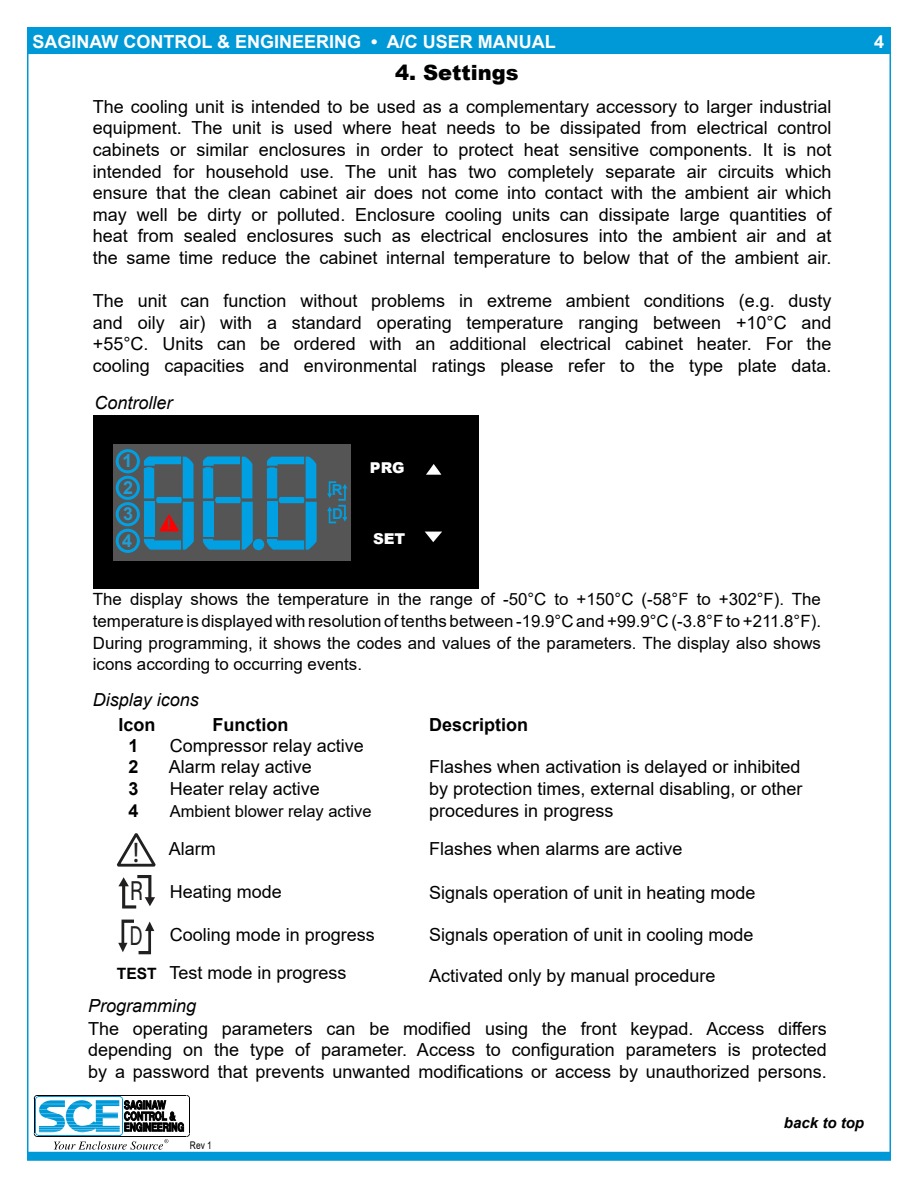
<style>
.page{position:relative;width:918px;height:1188px;background:#fff}
.page>*{position:absolute;margin:0;border:0;box-sizing:border-box;transform-origin:0 0}
.t1{font:28.5px "Myriad Pro";color:#221f1f}
.t2{font:27px/44.8px "Acumin Pro";color:#221f1f;scale:.77 1}
.t3{font:900 21px "Arial";color:#000}
.t4{font:18px/21.6px "Arial";color:#000;text-align:justify}
.t5{font:700 18px "Arial";color:#fff}
.t6{font:italic 18px "Arial";color:#000}
.t7{font:700 18px/21.6px "Arial";color:#000;text-align:justify}
.t8{font:700 17.85px/26.7px "Arial";color:#1a9fda}
.t9{font:700 17.85px/26.5px "Arial";color:#1f9fd5}
.t10{font:16.8px/21.6px "Arial";color:#000;text-align:justify}
.t11{font:16.5px "Arial";color:#000}
.t12{font:700 15.6px "Arial";color:#000}
.t13{font:italic 700 15px "Arial";color:#000}
.t14{font:900 15px "Arial";color:#fff}
.t15{font:700 15px/23.5px "Arial";color:#00a0e2}
.t16{font:700 15px "Rift Soft";color:#555}
.t17{font:10.5px "Arial";color:#000;scale:.8 1}
.s1{font-weight:400;font-size:12px;color:#000}
</style>
<div class="page">
<div style="left:27px;top:1152px;width:864px;height:9px;background:#0099d8"></div>
<svg style="left:34px;top:1095px;width:156px;height:55px"></svg>
<div style="left:27px;top:27px;width:864px;height:27px;background:#0099d8"></div>
<div style="left:94px;top:415px;width:385px;height:173px;background:#000"></div>
<svg style="left:426px;top:464px;width:15px;height:11px"></svg>
<svg style="left:425px;top:532px;width:17px;height:10px"></svg>
<div style="left:114px;top:444px;width:237px;height:117px;background:#555"></div>
<svg style="left:327px;top:481px;width:20px;height:42px"></svg>
<div style="left:253px;top:539px;width:11px;height:11px;background:#00a0e2;border-radius:50%"></div>
<svg style="left:267px;top:457px;width:50px;height:93px"></svg>
<svg style="left:203px;top:456px;width:50px;height:94px"></svg>
<svg style="left:144px;top:456px;width:50px;height:94px"></svg>
<div style="left:116px;top:449px;width:24px;height:24px;border:3px solid #00a0e2;border-radius:50%"></div>
<div style="left:116px;top:476px;width:24px;height:24px;border:3px solid #00a0e2;border-radius:50%"></div>
<div style="left:116px;top:502px;width:24px;height:24px;border:3px solid #00a0e2;border-radius:50%"></div>
<div style="left:116px;top:529px;width:24px;height:24px;border:3px solid #00a0e2;border-radius:50%"></div>
<svg style="left:117px;top:833px;width:39px;height:34px"></svg>
<svg style="left:118px;top:875px;width:37px;height:34px"></svg>
<svg style="left:118px;top:920px;width:36px;height:34px"></svg>
<p class="t5" style="left:28px;top:29px;width:529px"><span class="s1">B</span>SAGINAW CONTROL &amp; ENGINEERING • A/C USER MANUAL</p>
<p class="t5" style="left:874px;top:29px;width:12px">4</p>
<p class="t3" style="left:395px;top:58px;width:125px">4. Settings</p>
<p class="t4" style="left:93px;top:96px;width:740px">The cooling unit is intended to be used as a complementary accessory to larger industrial equipment. The unit is used where heat needs to be dissipated from electrical control cabinets or similar enclosures in order to protect heat sensitive components. It is not intended for household use. The unit has two completely separate air circuits which ensure that the clean cabinet air does not come into contact with the ambient air which may well be dirty or polluted. Enclosure cooling units can dissipate large quantities of heat from sealed enclosures such as electrical enclosures into the ambient air and at the same time reduce the cabinet internal temperature to below that of the ambient air.</p>
<p class="t4" style="left:93px;top:290px;width:740px">The unit can function without problems in extreme ambient conditions (e.g. dusty and oily air) with a standard operating temperature ranging between +10°C and +55°C. Units can be ordered with an additional electrical cabinet heater. For the cooling capacities and environmental ratings please refer to the type plate data.</p>
<p class="t6" style="left:94px;top:392px;width:80px">Controller</p>
<p class="t8" style="left:123px;top:448px;width:12px">1<br>2</p>
<p class="t9" style="left:122px;top:501px;width:12px">3<br>4</p>
<p class="t16" style="left:167px;top:513px;width:4px">!</p>
<p class="t15" style="left:332px;top:479px;width:13px">R<br>D</p>
<p class="t14" style="left:370px;top:457px;width:36px">PRG</p>
<p class="t14" style="left:373px;top:527px;width:34px">SET</p>
<p class="t10" style="left:93px;top:589px;width:730px">The display shows the temperature in the range of -50°C to +150°C (-58°F to +302°F). The temperature is displayed with resolution of tenths between -19.9°C and +99.9°C (-3.8°F to +211.8°F).<br>During programming, it shows the codes and values of the parameters. The display also shows icons according to occurring events.</p>
<p class="t6" style="left:93px;top:688px;width:108px">Display icons</p>
<p class="t7" style="left:119px;top:714px;width:39px">Icon</p>
<p class="t7" style="left:213px;top:714px;width:77px">Function</p>
<p class="t7" style="left:429px;top:714px;width:101px">Description</p>
<p class="t7" style="left:128px;top:735px;width:12px">1<br>2<br>3<br>4</p>
<p class="t4" style="left:169px;top:735px;width:197px;text-align:left">Compressor relay active<br>Alarm relay active<br>Heater relay active</p>
<p class="t4" style="left:429px;top:756px;width:375px">Flashes when activation is delayed or inhibited by protection times, external disabling, or other procedures in progress</p>
<p class="t4" style="left:429px;top:838px;width:255px">Flashes when alarms are active</p>
<p class="t4" style="left:429px;top:882px;width:328px">Signals operation of unit in heating mode</p>
<p class="t4" style="left:429px;top:923px;width:326px">Signals operation of unit in cooling mode</p>
<p class="t4" style="left:429px;top:964px;width:288px">Activated only by manual procedure</p>
<p class="t4" style="left:88px;top:1017px;width:740px">The operating parameters can be modified using the front keypad. Access differs depending on the type of parameter. Access to configuration parameters is protected by a password that prevents unwanted modifications or access by unauthorized persons.</p>
<p class="t11" style="left:170px;top:799px;width:203px">Ambient blower relay active</p>
<p class="t4" style="left:169px;top:837px;width:48px">Alarm</p>
<p class="t4" style="left:170px;top:881px;width:114px">Heating mode</p>
<p class="t4" style="left:169px;top:916px;width:207px;line-height:38.1px">Cooling mode in progress<br>Test mode in progress</p>
<h1 class="t1" style="left:133px;top:835px;width:8px">!</h1>
<h2 class="t2" style="left:130px;top:867px;width:19px">R<br>D</h2>
<p class="t12" style="left:117px;top:962px;width:41px">TEST</p>
<p class="t6" style="left:88px;top:994px;width:110px">Programming</p>
<p class="t17" style="left:190px;top:1138px;width:29px">Rev 1</p>
<p class="t13" style="left:784px;top:1113px;width:82px">back to top</p>
</div>
